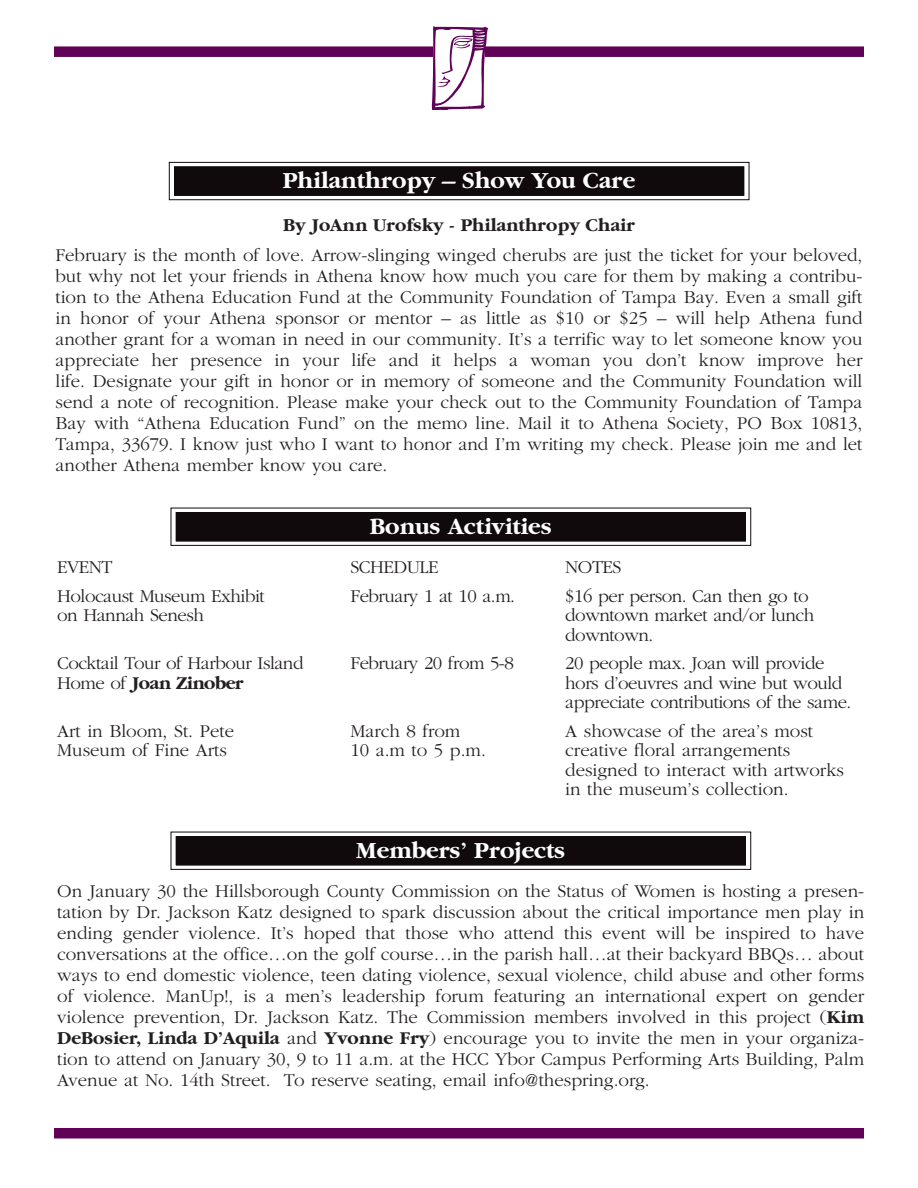
<style>
.page{position:relative;width:918px;height:1188px;background:#fff}
.page>*{position:absolute;margin:0;border:0;box-sizing:border-box;transform-origin:0 0}
.t1{font:700 24px "Garamond";color:#fff}
.t2{font:300 18.75px/21px "Garamond";letter-spacing:-.025em;color:#231f20;text-align:justify}
.t3{font:300 18.75px/19.5px "Garamond";color:#231f20}
.t4{font:700 18.75px "Garamond";color:#231f20}
.t5{font:700 18.75px "Garamond";letter-spacing:-.03em;color:#231f20}
.s1{font-weight:300}
.s2{font-weight:700}
</style>
<div class="page">
<div style="left:54px;top:46px;width:810px;height:11px;background:#610259"></div>
<div style="left:54px;top:1128px;width:810px;height:10px;background:#610259"></div>
<svg style="left:430px;top:26px;width:58px;height:84px"></svg>
<div style="left:169px;top:162px;width:580px;height:38px;border:1px solid #110a0c"></div>
<div style="left:174px;top:166px;width:571px;height:30px;background:#110a0c"></div>
<div style="left:173px;top:165px;width:572px;height:32px;border:1px solid #fff"></div>
<div style="left:171px;top:508px;width:580px;height:38px;border:1px solid #110a0c"></div>
<div style="left:176px;top:512px;width:570px;height:30px;background:#110a0c"></div>
<div style="left:175px;top:511px;width:572px;height:32px;border:1px solid #fff"></div>
<div style="left:171px;top:832px;width:580px;height:38px;border:1px solid #110a0c"></div>
<div style="left:176px;top:836px;width:570px;height:30px;background:#110a0c"></div>
<div style="left:175px;top:835px;width:572px;height:32px;border:1px solid #fff"></div>
<p class="t1" style="left:283px;top:166px;width:354px">Philanthropy – Show You Care</p>
<p class="t4" style="left:283px;top:213px;width:353px">By JoAnn Urofsky - Philanthropy Chair</p>
<p class="t2" style="left:56px;top:244px;width:809px">February is the month of love. Arrow-slinging winged cherubs are just the ticket for your beloved, but why not let your friends in Athena know how much you care for them by making a contribu&shy;tion to the Athena Education Fund at the Community Foundation of Tampa Bay. Even a small gift in honor of your Athena sponsor or mentor – as little as $10 or $25 – will help Athena fund another grant for a woman in need in our community. It’s a terrific way to let someone know you appreciate her presence in your life and it helps a woman you don’t know improve her life. Designate your gift in honor or in memory of someone and the Community Foundation will send a note of recognition. Please make your check out to the Community Foundation of Tampa Bay with “Athena Education Fund” on the memo line. Mail it to Athena Society, PO Box 10813, Tampa, 33679. I know just who I want to honor and I’m writing my check. Please join me and let another Athena member know you care.</p>
<p class="t1" style="left:370px;top:511px;width:184px">Bonus Activities</p>
<p class="t2" style="left:57px;top:556px;width:57px">EVENT</p>
<p class="t2" style="left:350px;top:556px;width:90px">SCHEDULE</p>
<p class="t2" style="left:565px;top:556px;width:58px">NOTES</p>
<p class="t2" style="left:57px;top:585px;width:209px">Holocaust Museum Exhibit</p>
<p class="t2" style="left:350px;top:585px;width:166px">February 1 at 10 a.m.</p>
<p class="t2" style="left:565px;top:585px;width:245px">$16 per person. Can then go to</p>
<p class="t2" style="left:57px;top:604px;width:148px">on Hannah Senesh</p>
<p class="t2" style="left:565px;top:605px;width:250px;line-height:19.5px">downtown market and/or lunch downtown.</p>
<p class="t2" style="left:57px;top:652px;width:248px">Cocktail Tour of Harbour Island</p>
<p class="t2" style="left:350px;top:652px;width:165px">February 20 from 5-8</p>
<p class="t2" style="left:565px;top:652px;width:261px">20 people max. Joan will provide</p>
<p class="t5" style="left:57px;top:671px;width:188px"><span class="s1">Home of</span> Joan Zinober</p>
<p class="t2" style="left:565px;top:672px;width:288px;line-height:19.5px">hors d’oeuvres and wine but would appreciate contributions of the same.</p>
<p class="t3" style="left:57px;top:720px;width:179px">Art in Bloom, St. Pete</p>
<p class="t3" style="left:350px;top:720px;width:111px">March 8 from</p>
<p class="t3" style="left:565px;top:720px;width:249px">A showcase of the area’s most</p>
<p class="t3" style="left:57px;top:740px;width:171px">Museum of Fine Arts</p>
<p class="t2" style="left:350px;top:739px;width:137px">10 a.m to 5 p.m.</p>
<p class="t3" style="left:565px;top:740px;width:280px">creative floral arrangements designed to interact with artworks in the museum’s collection.</p>
<p class="t1" style="left:356px;top:835px;width:211px">Members’ Projects</p>
<p class="t2" style="left:57px;top:880px;width:809px">On January 30 the Hillsborough County Commission on the Status of Women is hosting a presen&shy;tation by Dr. Jackson Katz designed to spark discussion about the critical importance men play in ending gender violence. It’s hoped that those who attend this event will be inspired to have conversations at the office…on the golf course…in the parish hall…at their backyard BBQs… about ways to end domestic violence, teen dating violence, sexual violence, child abuse and other forms of violence. ManUp!, is a men’s leadership forum featuring an international expert on gender violence prevention, Dr. Jackson Katz. The Commission members involved in this project (<span class="s2">Kim DeBosier, Linda D’Aquila</span> and <span class="s2">Yvonne Fry</span>) encourage you to invite the men in your organiza&shy;tion to attend on January 30, 9 to 11 a.m. at the HCC Ybor Campus Performing Arts Building, Palm Avenue at No. 14th Street. To reserve seating, email info@thespring.org.</p>
</div>
